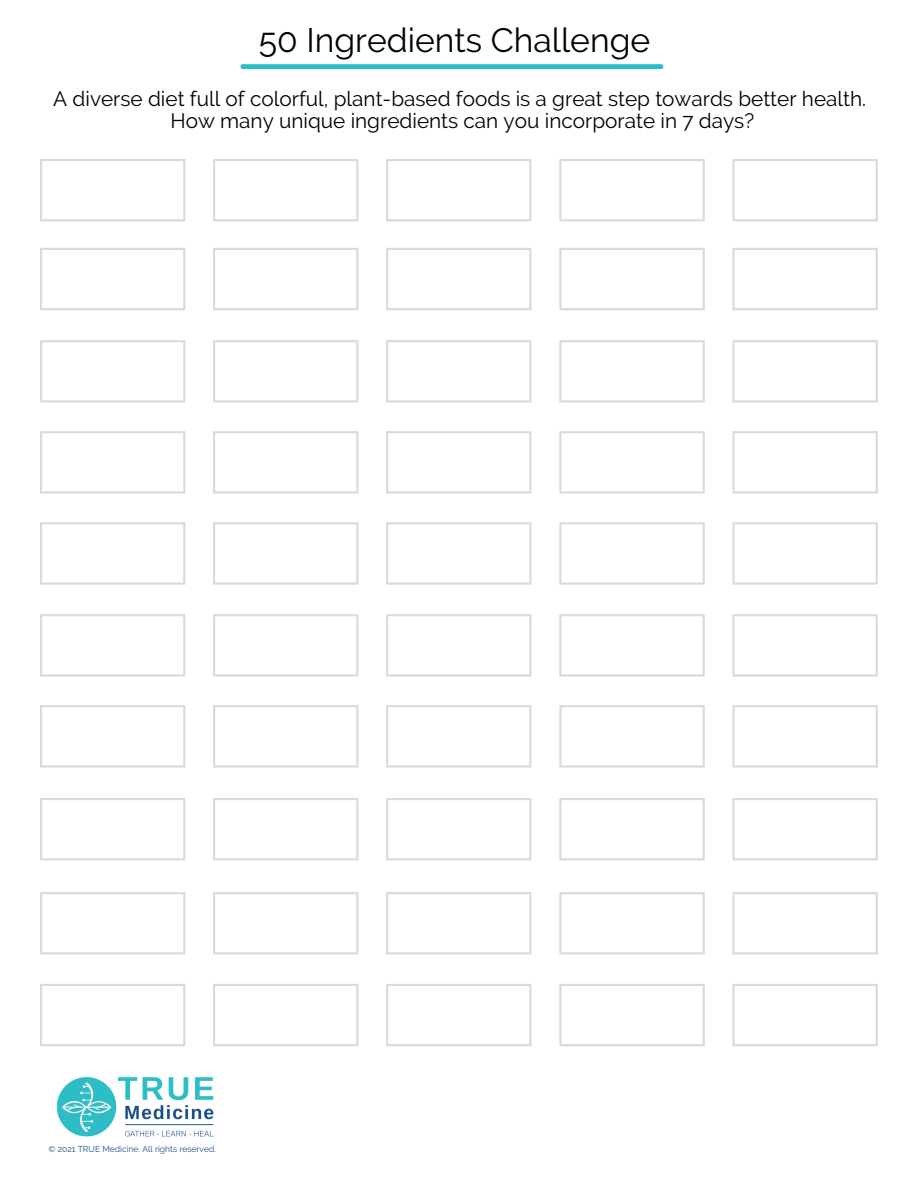
<style>
.page{position:relative;width:918px;height:1188px;background:#fff}
.page>*{position:absolute;margin:0;border:0;box-sizing:border-box;transform-origin:0 0}
.t1{font:33.75px "Raleway";color:#000}
.t2{font:20.7px "Raleway";color:#000}
.t3{font:8.55px "Raleway";color:#1d4e89}
</style>
<div class="page">
<svg style="left:732px;top:248px;width:146px;height:62px"></svg>
<svg style="left:559px;top:248px;width:146px;height:62px"></svg>
<svg style="left:386px;top:248px;width:145px;height:62px"></svg>
<svg style="left:213px;top:248px;width:145px;height:62px"></svg>
<svg style="left:40px;top:248px;width:145px;height:62px"></svg>
<svg style="left:732px;top:340px;width:146px;height:63px"></svg>
<svg style="left:559px;top:340px;width:146px;height:63px"></svg>
<svg style="left:386px;top:340px;width:145px;height:63px"></svg>
<svg style="left:213px;top:340px;width:145px;height:63px"></svg>
<svg style="left:40px;top:340px;width:145px;height:63px"></svg>
<svg style="left:732px;top:431px;width:146px;height:63px"></svg>
<svg style="left:559px;top:431px;width:146px;height:63px"></svg>
<svg style="left:386px;top:431px;width:145px;height:63px"></svg>
<svg style="left:213px;top:431px;width:145px;height:63px"></svg>
<svg style="left:40px;top:431px;width:145px;height:63px"></svg>
<svg style="left:732px;top:522px;width:146px;height:63px"></svg>
<svg style="left:559px;top:522px;width:146px;height:63px"></svg>
<svg style="left:386px;top:522px;width:145px;height:63px"></svg>
<svg style="left:213px;top:522px;width:145px;height:63px"></svg>
<svg style="left:40px;top:522px;width:145px;height:63px"></svg>
<svg style="left:732px;top:614px;width:146px;height:63px"></svg>
<svg style="left:559px;top:614px;width:146px;height:63px"></svg>
<svg style="left:386px;top:614px;width:145px;height:63px"></svg>
<svg style="left:213px;top:614px;width:145px;height:63px"></svg>
<svg style="left:40px;top:614px;width:145px;height:63px"></svg>
<svg style="left:732px;top:705px;width:146px;height:63px"></svg>
<svg style="left:559px;top:705px;width:146px;height:63px"></svg>
<svg style="left:386px;top:705px;width:145px;height:63px"></svg>
<svg style="left:213px;top:705px;width:145px;height:63px"></svg>
<svg style="left:40px;top:705px;width:145px;height:63px"></svg>
<svg style="left:732px;top:798px;width:146px;height:62px"></svg>
<svg style="left:559px;top:798px;width:146px;height:62px"></svg>
<svg style="left:386px;top:798px;width:145px;height:62px"></svg>
<svg style="left:213px;top:798px;width:145px;height:62px"></svg>
<svg style="left:40px;top:798px;width:145px;height:62px"></svg>
<svg style="left:732px;top:892px;width:146px;height:63px"></svg>
<svg style="left:559px;top:892px;width:146px;height:63px"></svg>
<svg style="left:386px;top:892px;width:145px;height:63px"></svg>
<svg style="left:213px;top:892px;width:145px;height:63px"></svg>
<svg style="left:40px;top:892px;width:145px;height:63px"></svg>
<svg style="left:732px;top:984px;width:146px;height:62px"></svg>
<svg style="left:559px;top:984px;width:146px;height:62px"></svg>
<svg style="left:386px;top:984px;width:145px;height:62px"></svg>
<svg style="left:213px;top:984px;width:145px;height:62px"></svg>
<svg style="left:40px;top:984px;width:145px;height:62px"></svg>
<svg style="left:732px;top:159px;width:146px;height:62px"></svg>
<svg style="left:559px;top:159px;width:146px;height:62px"></svg>
<svg style="left:386px;top:159px;width:145px;height:62px"></svg>
<svg style="left:213px;top:159px;width:145px;height:62px"></svg>
<svg style="left:40px;top:159px;width:145px;height:62px"></svg>
<div style="left:243px;top:64px;width:418px;height:5px;background:#2dbdc7"></div>
<img style="left:56px;top:1077px;width:158px;height:60px">
<p class="t1" style="left:259px;top:21px;width:393px">50 Ingredients Challenge</p>
<p class="t2" style="left:53px;top:86px;width:814px">A diverse diet full of colorful, plant-based foods is a great step towards better health.</p>
<p class="t2" style="left:170px;top:109px;width:585px">How many unique ingredients can you incorporate in 7 days?</p>
<p class="t3" style="left:48px;top:1144px;width:169px">© 2021 TRUE Medicine. All rights reserved.</p>
</div>
